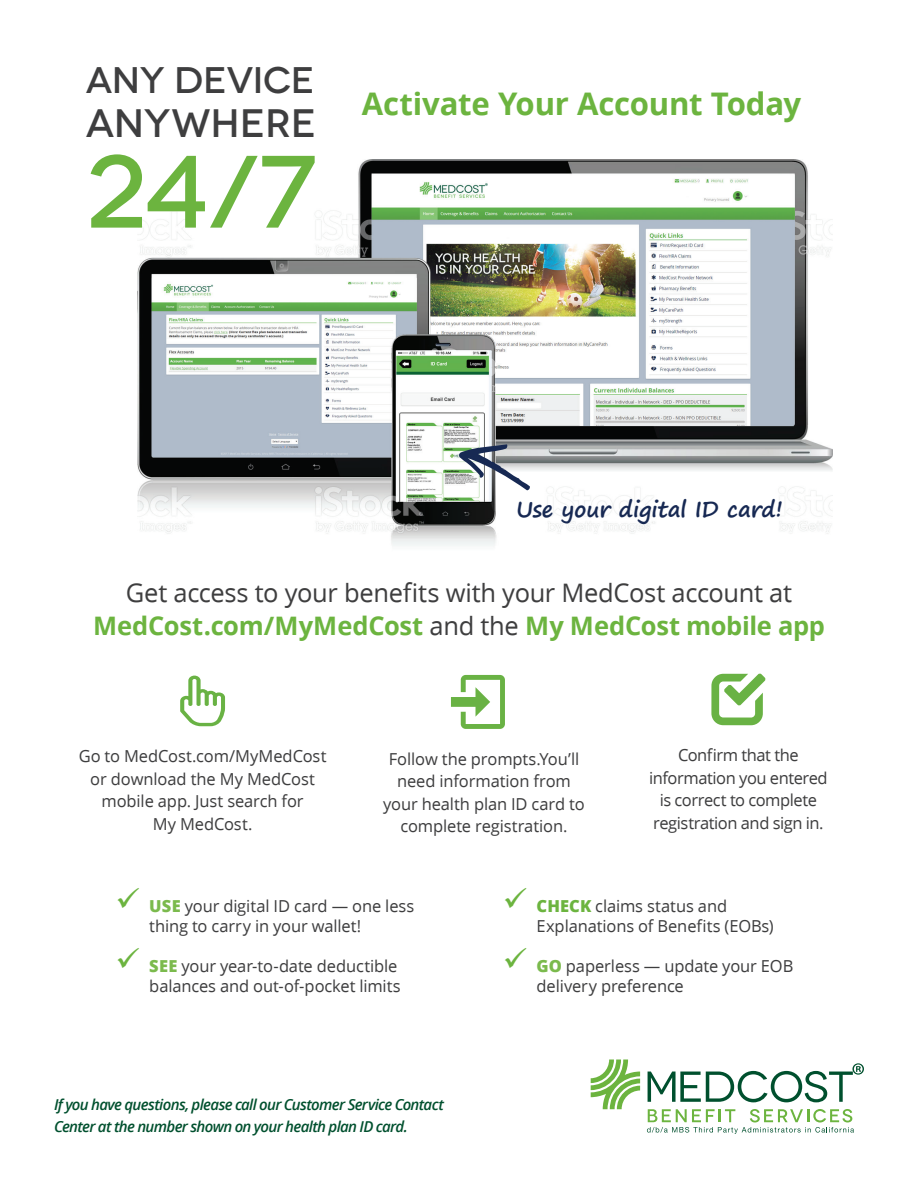
<style>
.page{position:relative;width:918px;height:1188px;background:#fff}
.page>*{position:absolute;margin:0;border:0;box-sizing:border-box;transform-origin:0 0}
.t1{font:500 102.6px "Novecentowide";color:#6cb43f}
.t2{font:500 39.6px "Novecentowide";color:#3e3e3f}
.t3{font:500 37.05px "Novecentowide";letter-spacing:-.01em;color:#3e3e3f}
.t4{font:700 31.2px "Open Sans";letter-spacing:-.01em;color:#6cb43f}
.t5{font:25.5px/33px "Open Sans";letter-spacing:-.01em;color:#3e3e3f;text-align:center}
.t6{font:700 21.9px "Segoe Print";letter-spacing:-.01em;color:#172953}
.t7{font:16.5px/22.5px "Open Sans";letter-spacing:-.005em;color:#3e3e3f}
.t8{font:16.5px/22.5px "Open Sans";letter-spacing:-.025em;color:#3e3e3f;text-align:center}
.t9{font:italic 600 15px/22.5px "Open Sans";letter-spacing:-.04em;color:#00502e}
.s1{font-weight:700;color:#6cb43f}
.s2{font-weight:800;color:#7bba4d}
.s3{font-weight:800;color:#6cb43f}
</style>
<div class="page">
<img style="left:138px;top:160px;width:694px;height:386px">
<svg style="left:591px;top:1060px;width:49px;height:49px"></svg>
<svg style="left:647px;top:1109px;width:207px;height:25px"></svg>
<svg style="left:648px;top:1063px;width:216px;height:39px"></svg>
<svg style="left:180px;top:676px;width:45px;height:50px"></svg>
<svg style="left:451px;top:675px;width:54px;height:54px"></svg>
<svg style="left:711px;top:673px;width:55px;height:52px"></svg>
<svg style="left:456px;top:444px;width:74px;height:46px"></svg>
<h3 class="t3" style="left:86px;top:58px;width:230px">ANY DEVICE</h3>
<h2 class="t2" style="left:86px;top:99px;width:232px">ANYWHERE</h2>
<h1 class="t1" style="left:86px;top:130px;width:232px">24/7</h1>
<h3 class="t4" style="left:362px;top:91px;width:441px">Activate Your Account Today</h3>
<h3 class="t6" style="left:516px;top:489px;width:268px">Use your digital ID card!</h3>
<h3 class="t5" style="left:93px;top:579px;width:733px">Get access to your benefits with your MedCost account at<br><span class="s1">MedCost.com/MyMedCost</span> and the <span class="s1">My MedCost mobile app</span></h3>
<p class="t7" style="left:79px;top:746px;width:249px;text-align:center">Go to MedCost.com/MyMedCost or download the My MedCost mobile app. Just search for<br>My MedCost.</p>
<p class="t7" style="left:383px;top:749px;width:203px;text-align:center">Follow the prompts.You’ll need information from your health plan ID card to complete registration.</p>
<p class="t8" style="left:649px;top:745px;width:180px">Confirm that the information you entered is correct to complete registration and sign in.</p>
<p class="t7" style="left:149px;top:898px;width:266px;line-height:19.8px"><span class="s2">USE</span> your digital ID card — one less thing to carry in your wallet!</p>
<p class="t7" style="left:149px;top:957px;width:253px;line-height:19.8px"><span class="s2">SEE</span> your year-to-date deductible balances and out-of-pocket limits</p>
<p class="t9" style="left:54px;top:1095px;width:391px">If you have questions, please call our Customer Service Contact<br>Center at the number shown on your health plan ID card.</p>
<p class="t7" style="left:537px;top:898px;width:239px;line-height:19.8px"><span class="s3">CHECK</span> claims status and<br>Explanations of Benefits (EOBs)</p>
<p class="t7" style="left:537px;top:957px;width:258px;line-height:19.8px"><span class="s2">GO</span> paperless — update your EOB delivery preference</p>
</div>
